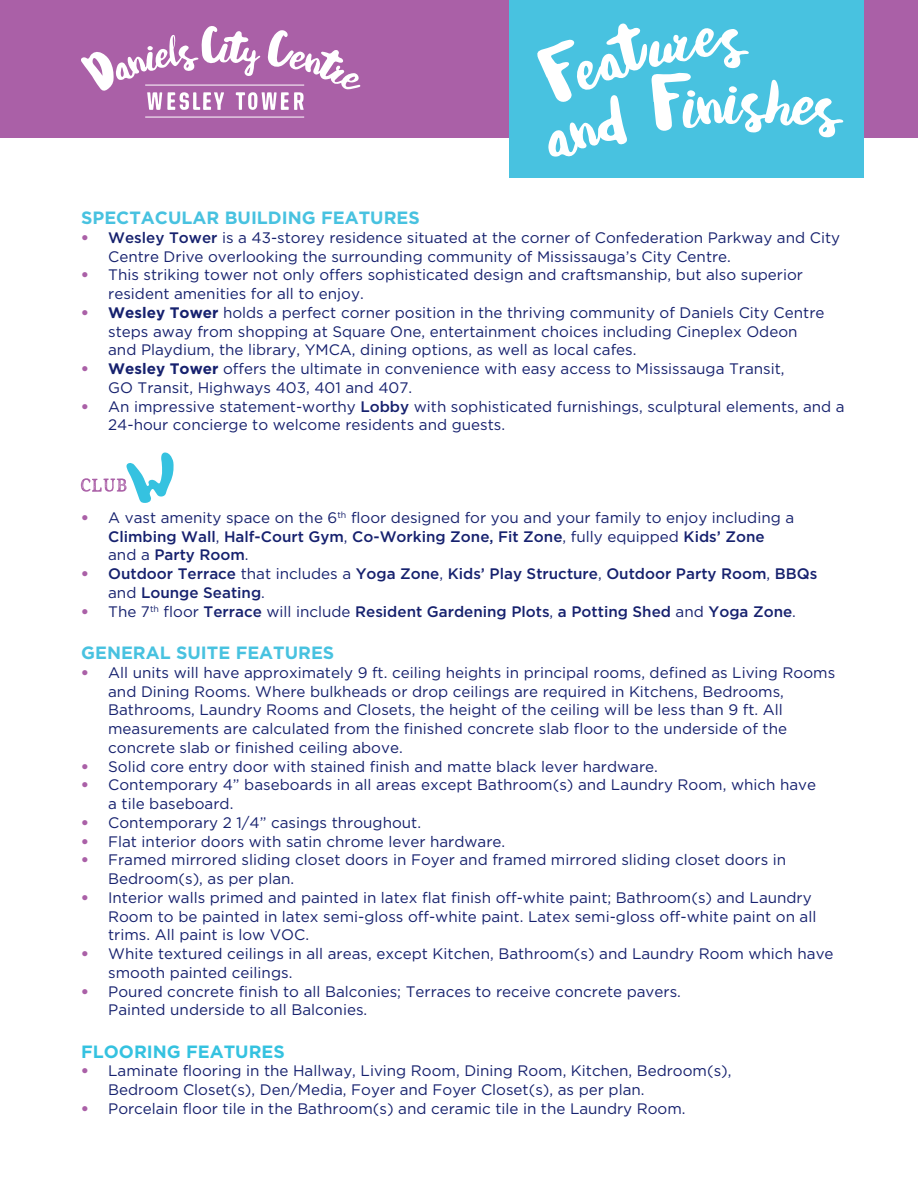
<style>
.page{position:relative;width:918px;height:1188px;background:#fff}
.page>*{position:absolute;margin:0;border:0;box-sizing:border-box;transform-origin:0 0}
.t1{font:76.2px "Andrea";color:#fff}
.t2{font:700 17.7px "Gotham";color:#48c2e0}
.t3{font:700 17.7px "Gotham";color:#35c2e0}
.t4{font:15.15px/18.8px "Gotham";color:#16216e}
.t5{font:500 15.15px/18.8px "Gotham";color:#16216e}
.s1{font-weight:900;color:#aa60a7}
.s2{font-weight:500}
.s3{font-weight:700}
.s4{font-weight:400}
</style>
<div class="page">
<div style="left:0;top:0;width:918px;height:138px;background:#aa60a7"></div>
<div style="left:510px;top:0;width:354px;height:178px;background:#48c2e0"></div>
<svg style="left:81px;top:452px;width:93px;height:51px"></svg>
<svg style="left:81px;top:26px;width:279px;height:84px"></svg>
<hr style="left:145px;top:85px;width:159px;height:1px;background:#fff">
<hr style="left:145px;top:117px;width:159px;height:1px;background:#fff">
<p class="t1" style="left:530px;top:52px;width:104px;rotate:-24deg">Feat</p>
<p class="t1" style="left:646px;top:73px;width:90px;rotate:-6deg">Fini</p>
<p class="t1" style="left:744px;top:62px;width:98px;rotate:4deg">shes</p>
<p class="t2" style="left:81px;top:208px;width:340px">SPECTACULAR BUILDING FEATURES</p>
<p class="t4" style="left:108px;top:228px;width:733px;text-indent:-27px"><span class="s1">•</span> <span class="s2">Wesley Tower</span> is a 43-storey residence situated at the corner of Confederation Parkway and City<br>Centre Drive overlooking the surrounding community of Mississauga’s City Centre.</p>
<p class="t4" style="left:108px;top:265px;width:696px;text-indent:-27px"><span class="s1">•</span> This striking tower not only offers sophisticated design and craftsmanship, but also superior resident amenities for all to enjoy.</p>
<p class="t4" style="left:108px;top:303px;width:718px;text-indent:-27px"><span class="s1">•</span> <span class="s3">Wesley Tower</span> holds a perfect corner position in the thriving community of Daniels City Centre steps away from shopping at Square One, entertainment choices including Cineplex Odeon and Playdium, the library, YMCA, dining options, as well as local cafes.</p>
<p class="t4" style="left:108px;top:359px;width:678px;text-indent:-27px"><span class="s1">•</span> <span class="s3">Wesley Tower</span> offers the ultimate in convenience with easy access to Mississauga Transit,<br>GO Transit, Highways 403, 401 and 407.</p>
<p class="t4" style="left:108px;top:397px;width:738px;text-indent:-27px"><span class="s1">•</span> An impressive statement-worthy <span class="s2">Lobby</span> with sophisticated furnishings, sculptural elements, and a<br>24-hour concierge to welcome residents and guests.</p>
<p class="t4" style="left:108px;top:508px;width:688px;text-indent:-27px"><span class="s1">•</span> A vast amenity space on the 6<sup>th</sup> floor designed for you and your family to enjoy including a<br><span class="s2">Climbing Wall</span>, <span class="s2">Half-Court Gym</span>, <span class="s2">Co-Working Zone, Fit Zone</span>, fully equipped <span class="s2">Kids’ Zone </span>and a <span class="s2">Party Room</span>.</p>
<p class="t5" style="left:108px;top:564px;width:711px;text-indent:-27px"><span class="s1">•</span> Outdoor Terrace <span class="s4">that includes a</span> Yoga Zone<span class="s4">,</span> Kids’ Play Structure<span class="s4">,</span> Outdoor Party Room<span class="s4">,</span> BBQs <span class="s4">and</span> Lounge Seating<span class="s4">.</span></p>
<p class="t5" style="left:81px;top:602px;width:716px"><span class="s1">•</span> <span class="s4">The 7</span><sup>th</sup> <span class="s4">floor</span> Terrace <span class="s4">will include</span> Resident Gardening Plots<span class="s4">,</span> a Potting Shed <span class="s4">and</span> Yoga Zone<span class="s4">.</span></p>
<p class="t2" style="left:81px;top:643px;width:255px">GENERAL SUITE FEATURES</p>
<p class="t4" style="left:108px;top:663px;width:729px;text-indent:-27px"><span class="s1">•</span> All units will have approximately 9 ft. ceiling heights in principal rooms, defined as Living Rooms and Dining Rooms. Where bulkheads or drop ceilings are required in Kitchens, Bedrooms, Bathrooms, Laundry Rooms and Closets, the height of the ceiling will be less than 9 ft. All measurements are calculated from the finished concrete slab floor to the underside of the concrete slab or finished ceiling above.</p>
<p class="t4" style="left:81px;top:757px;width:578px"><span class="s1">•</span> Solid core entry door with stained finish and matte black lever hardware.</p>
<p class="t4" style="left:108px;top:775px;width:710px;text-indent:-27px"><span class="s1">•</span> Contemporary 4” baseboards in all areas except Bathroom(s) and Laundry Room, which have a tile baseboard.</p>
<p class="t4" style="left:81px;top:813px;width:341px"><span class="s1">•</span> Contemporary 2 1/4” casings throughout.</p>
<p class="t4" style="left:81px;top:832px;width:426px"><span class="s1">•</span> Flat interior doors with satin chrome lever hardware.</p>
<p class="t4" style="left:108px;top:850px;width:680px;text-indent:-27px"><span class="s1">•</span> Framed mirrored sliding closet doors in Foyer and framed mirrored sliding closet doors in<br>Bedroom(s), as per plan.</p>
<p class="t4" style="left:108px;top:888px;width:710px;text-indent:-27px"><span class="s1">•</span> Interior walls primed and painted in latex flat finish off-white paint; Bathroom(s) and Laundry<br>Room to be painted in latex semi-gloss off-white paint. Latex semi-gloss off-white paint on all trims. All paint is low VOC.</p>
<p class="t4" style="left:108px;top:944px;width:727px;text-indent:-27px"><span class="s1">•</span> White textured ceilings in all areas, except Kitchen, Bathroom(s) and Laundry Room which have smooth painted ceilings.</p>
<p class="t4" style="left:108px;top:982px;width:574px;text-indent:-27px"><span class="s1">•</span> Poured concrete finish to all Balconies; Terraces to receive concrete pavers.<br>Painted underside to all Balconies.</p>
<p class="t3" style="left:81px;top:1041px;width:205px">FLOORING FEATURES</p>
<p class="t4" style="left:108px;top:1061px;width:625px;text-indent:-27px"><span class="s1">•</span> Laminate flooring in the Hallway, Living Room, Dining Room, Kitchen, Bedroom(s),<br>Bedroom Closet(s), Den/Media, Foyer and Foyer Closet(s), as per plan.</p>
<p class="t4" style="left:81px;top:1099px;width:606px"><span class="s1">•</span> Porcelain floor tile in the Bathroom(s) and ceramic tile in the Laundry Room.</p>
</div>
